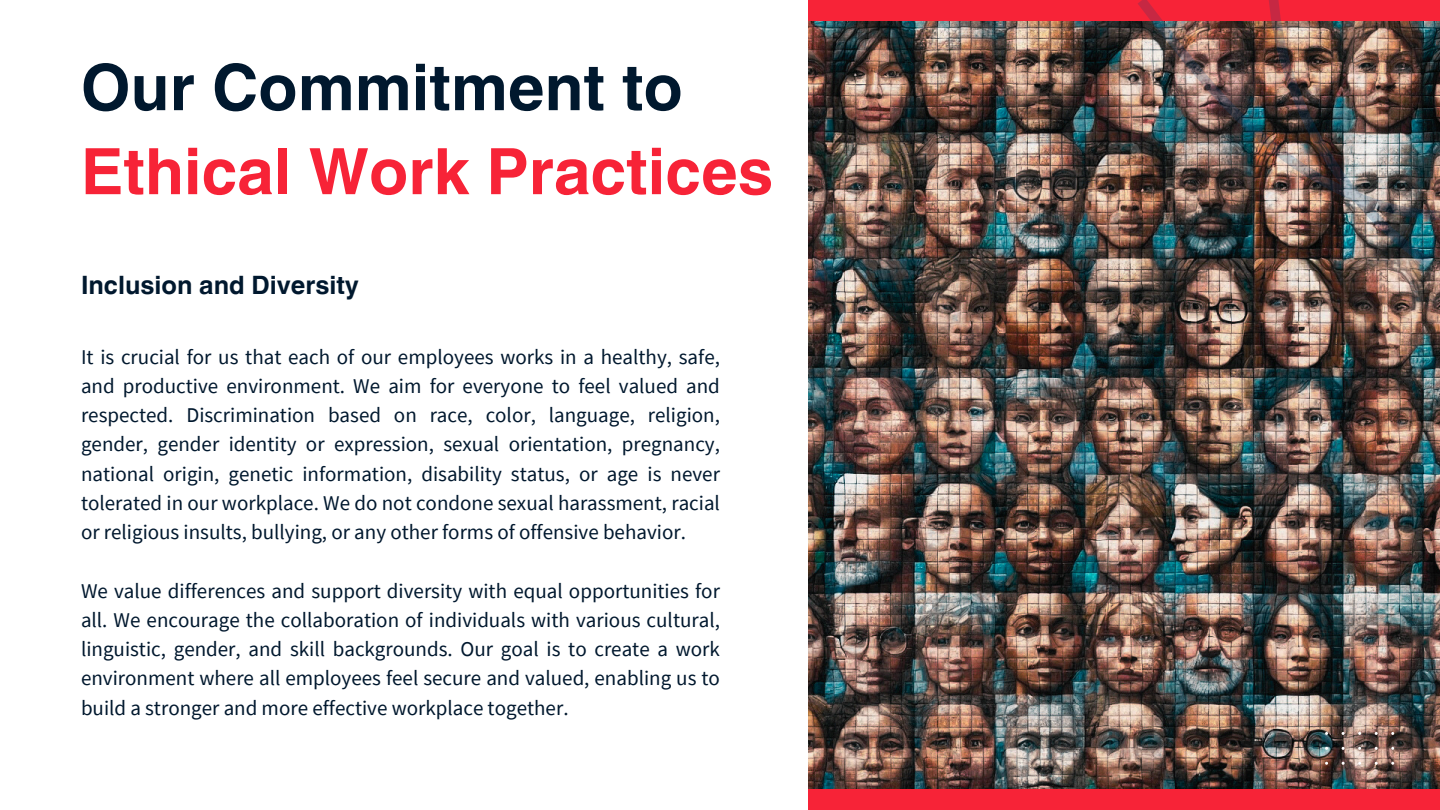
<style>
.page{position:relative;width:1440px;height:810px;background:#fff}
.page>*{position:absolute;margin:0;border:0;box-sizing:border-box;transform-origin:0 0}
.t1{font:700 64px/84px "Helvetica World";color:#f72337}
.t2{font:700 25.3px "Helvetica World";color:#00182e}
.t3{font:21px/29.2px "Source Sans Pro";color:#00182e;text-align:justify}
.s1{color:#00182e}
</style>
<div class="page">
<div style="left:808px;top:0;width:632px;height:809px;background:#f72337"></div>
<img style="left:808px;top:22px;width:632px;height:767px">
<img style="left:1138px;top:0;width:302px;height:222px">
<img style="left:1268px;top:0;width:163px;height:266px">
<h2 class="t1" style="left:81px;top:39px;width:694px"><span class="s1">Our Commitment to<br></span>Ethical Work Practices</h2>
<p class="t2" style="left:81px;top:264px;width:279px">Inclusion and Diversity</p>
<p class="t3" style="left:81px;top:341px;width:640px">It is crucial for us that each of our employees works in a healthy, safe, and productive environment. We aim for everyone to feel valued and respected. Discrimination based on race, color, language, religion, gender, gender identity or expression, sexual orientation, pregnancy, national origin, genetic information, disability status, or age is never tolerated in our workplace. We do not condone sexual harassment, racial or religious insults, bullying, or any other forms of offensive behavior.</p>
<p class="t3" style="left:81px;top:575px;width:640px">We value differences and support diversity with equal opportunities for all. We encourage the collaboration of individuals with various cultural, linguistic, gender, and skill backgrounds. Our goal is to create a work environment where all employees feel secure and valued, enabling us to build a stronger and more effective workplace together.</p>
</div>
